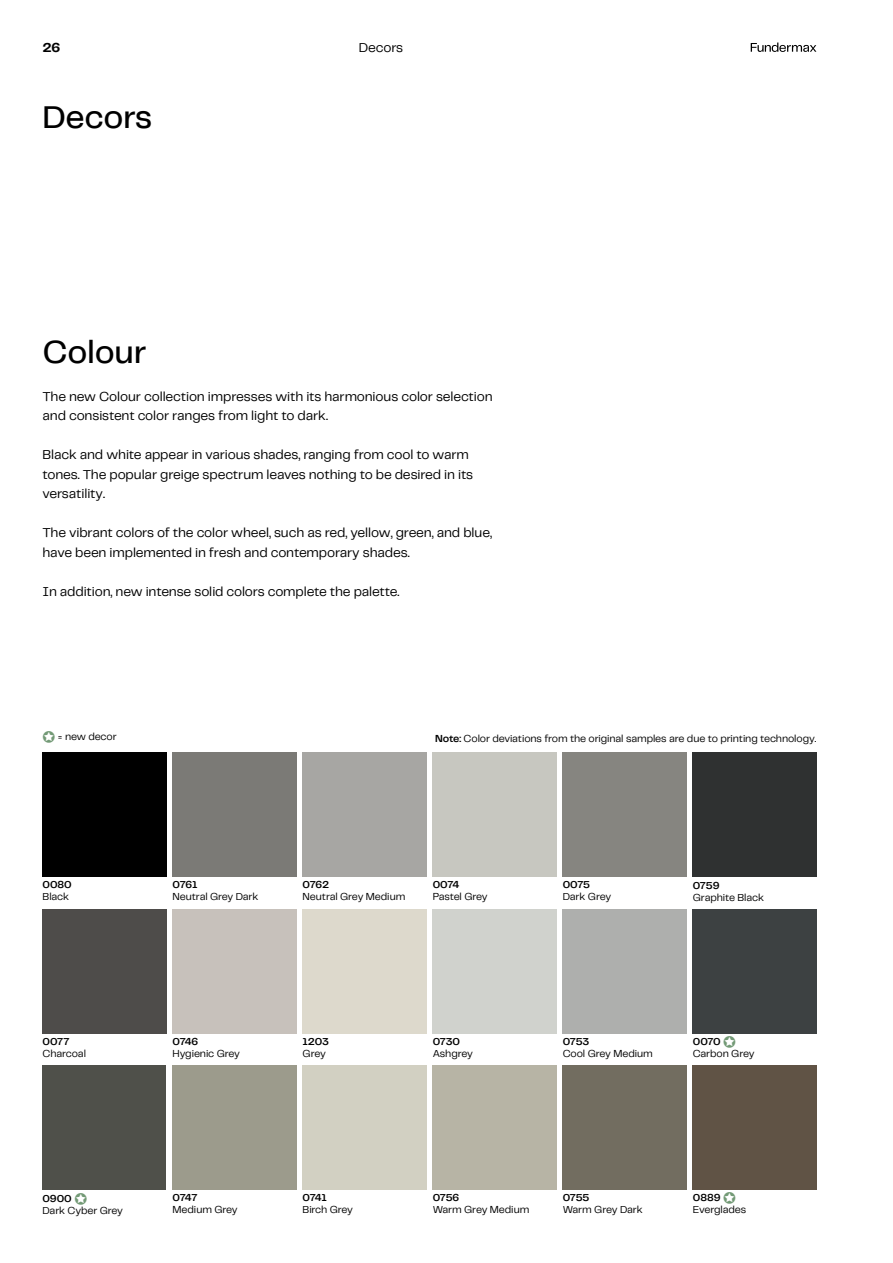
<style>
.page{position:relative;width:893px;height:1263px;background:#fff}
.page>*{position:absolute;margin:0;border:0;box-sizing:border-box;transform-origin:0 0}
.t1{font:500 33px "Telegraf";letter-spacing:-.01em;color:#000}
.t2{font:13.5px/19.5px "Telegraf";letter-spacing:-.01em;color:#000}
.t3{font:700 13.5px "Telegraf";color:#000}
.t4{font:10.5px/12px "Telegraf";letter-spacing:-.01em;color:#000}
.t5{font:600 10.5px "Telegraf";letter-spacing:-.025em;color:#000}
.s1{color:#739a76}
.s2{font-weight:600}
</style>
<div class="page">
<div style="left:433px;top:753px;width:124px;height:124px;background:#c7c7c0"></div>
<div style="left:173px;top:753px;width:124px;height:124px;background:#7b7a76"></div>
<div style="left:693px;top:753px;width:124px;height:124px;background:#2f3131"></div>
<div style="left:303px;top:753px;width:124px;height:124px;background:#a7a6a3"></div>
<div style="left:563px;top:753px;width:124px;height:124px;background:#868580"></div>
<div style="left:43px;top:753px;width:124px;height:124px;background:#000"></div>
<div style="left:693px;top:909px;width:124px;height:124px;background:#3d4142"></div>
<div style="left:563px;top:909px;width:124px;height:124px;background:#aeafad"></div>
<div style="left:433px;top:909px;width:124px;height:124px;background:#d0d2cd"></div>
<div style="left:173px;top:909px;width:124px;height:124px;background:#c7c1bb"></div>
<div style="left:303px;top:909px;width:124px;height:124px;background:#ddd9cc"></div>
<div style="left:43px;top:909px;width:124px;height:124px;background:#4e4c4a"></div>
<div style="left:563px;top:1065px;width:124px;height:124px;background:#726d60"></div>
<div style="left:693px;top:1065px;width:124px;height:124px;background:#605345"></div>
<div style="left:303px;top:1065px;width:124px;height:124px;background:#d2d0c2"></div>
<div style="left:173px;top:1065px;width:124px;height:124px;background:#9c9b8c"></div>
<div style="left:43px;top:1065px;width:123px;height:124px;background:#4f504a"></div>
<div style="left:433px;top:1065px;width:124px;height:124px;background:#b7b4a5"></div>
<svg style="left:751px;top:43px;width:65px;height:9px"></svg>
<p class="t3" style="left:43px;top:38px;width:20px">26</p>
<p class="t2" style="left:359px;top:37px;width:46px">Decors</p>
<h1 class="t1" style="left:43px;top:94px;width:111px">Decors</h1>
<h1 class="t1" style="left:43px;top:330px;width:106px">Colour</h1>
<p class="t2" style="left:43px;top:386px;width:452px">The new Colour collection impresses with its harmonious color selection and consistent color ranges from light to dark.</p>
<p class="t2" style="left:43px;top:444px;width:432px">Black and white appear in various shades, ranging from cool to warm tones. The popular greige spectrum leaves nothing to be desired in its versatility.</p>
<p class="t2" style="left:43px;top:522px;width:451px">The vibrant colors of the color wheel, such as red, yellow, green, and blue, have been implemented in fresh and contemporary shades.</p>
<p class="t2" style="left:43px;top:581px;width:358px">In addition, new intense solid colors complete the palette.</p>
<p class="t4" style="left:43px;top:730px;width:76px"><span class="s1">■</span> = new decor</p>
<p class="t4" style="left:435px;top:732px;width:383px"><span class="s2">Note:</span> Color deviations from the original samples are due to printing technology.</p>
<p class="t5" style="left:43px;top:878px;width:31px">0080</p>
<p class="t4" style="left:43px;top:891px;width:28px">Black</p>
<p class="t5" style="left:43px;top:1034px;width:28px">0077</p>
<p class="t4" style="left:43px;top:1047px;width:45px">Charcoal</p>
<p class="t5" style="left:173px;top:878px;width:26px">0761</p>
<p class="t4" style="left:173px;top:890px;width:88px">Neutral Grey Dark</p>
<p class="t5" style="left:303px;top:878px;width:28px">0762</p>
<p class="t4" style="left:303px;top:890px;width:104px">Neutral Grey Medium</p>
<p class="t5" style="left:433px;top:878px;width:28px">0074</p>
<p class="t4" style="left:433px;top:890px;width:56px">Pastel Grey</p>
<p class="t5" style="left:173px;top:1034px;width:27px">0746</p>
<p class="t4" style="left:173px;top:1047px;width:69px">Hygienic Grey</p>
<p class="t5" style="left:303px;top:1034px;width:28px">1203</p>
<p class="t4" style="left:303px;top:1047px;width:25px">Grey</p>
<p class="t5" style="left:433px;top:1034px;width:29px">0730</p>
<p class="t4" style="left:433px;top:1047px;width:42px">Ashgrey</p>
<p class="t5" style="left:563px;top:878px;width:29px">0075</p>
<p class="t4" style="left:563px;top:890px;width:50px">Dark Grey</p>
<p class="t5" style="left:693px;top:878px;width:28px">0759</p>
<p class="t4" style="left:693px;top:891px;width:73px">Graphite Black</p>
<p class="t5" style="left:563px;top:1034px;width:28px">0753</p>
<p class="t4" style="left:563px;top:1047px;width:92px">Cool Grey Medium</p>
<p class="t4" style="left:693px;top:1035px;width:63px"><span class="s2">0070</span> <span class="s1">■<br></span>Carbon Grey</p>
<p class="t4" style="left:43px;top:1192px;width:82px"><span class="s2">0900</span> <span class="s1">■<br></span>Dark Cyber Grey</p>
<p class="t4" style="left:693px;top:1191px;width:55px"><span class="s2">0889</span> <span class="s1">■<br></span>Everglades</p>
<p class="t5" style="left:173px;top:1190px;width:26px">0747</p>
<p class="t4" style="left:173px;top:1203px;width:67px">Medium Grey</p>
<p class="t5" style="left:303px;top:1190px;width:26px">0741</p>
<p class="t4" style="left:303px;top:1203px;width:52px">Birch Grey</p>
<p class="t5" style="left:433px;top:1190px;width:28px">0756</p>
<p class="t4" style="left:433px;top:1203px;width:98px">Warm Grey Medium</p>
<p class="t5" style="left:563px;top:1190px;width:28px">0755</p>
<p class="t4" style="left:563px;top:1203px;width:81px">Warm Grey Dark</p>
</div>
